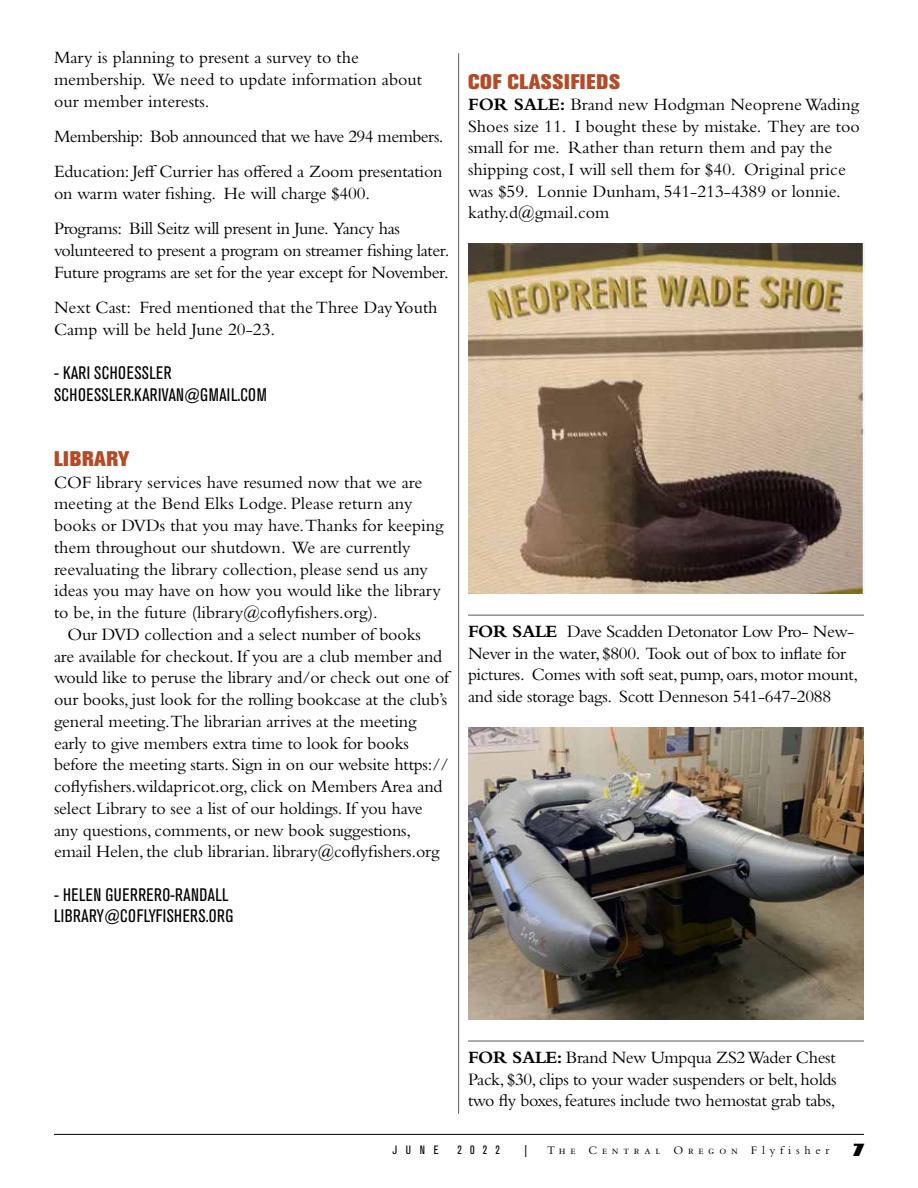
<style>
.page{position:relative;width:918px;height:1188px;background:#fff}
.page>*{position:absolute;margin:0;border:0;box-sizing:border-box;transform-origin:0 0}
.t1{font:800 21px "Akzidenz Grotesk BE";letter-spacing:.04em;color:#b64926}
.t2{font:800 21px "Akzidenz Grotesk BE";letter-spacing:.02em;color:#b64926}
.t3{font:18px/21.8px "Bembo Std";color:#000}
.t4{font:18px/21.6px "Bembo Std";letter-spacing:-.02em;color:#000}
.t5{font:18px/21.8px "Bembo Std";letter-spacing:.065em;color:#000}
.t6{font:18px/21.8px "Bembo Std";letter-spacing:.03em;color:#000}
.t7{font:condensed 18px/21.8px "Akzidenz Grotesk BE";letter-spacing:.02em;color:#000}
.t8{font:800 16.5px "Gill Sans Std";color:#000}
.t9{font:12px "Bembo Std";letter-spacing:.4em;color:#000}
.t10{font:condensed 12px "Akzidenz Grotesk BE";letter-spacing:.7em;color:#000}
.s1{font-weight:700}
</style>
<div class="page">
<hr style="left:54px;top:1134px;width:810px;height:1px;background:#000">
<hr style="left:458px;top:53px;width:1px;height:1061px;background:#58595b">
<img style="left:468px;top:243px;width:397px;height:351px">
<hr style="left:468px;top:615px;width:396px;height:1px;background:#58595b">
<img style="left:468px;top:727px;width:396px;height:293px">
<hr style="left:468px;top:1041px;width:396px;height:1px;background:#58595b">
<p class="t6" style="left:54px;top:46px;width:370px">Mary is planning to present a survey to the membership. We need to update information about our member interests.</p>
<p class="t3" style="left:54px;top:118px;width:391px;line-height:35.2px">Membership: Bob announced that we have 294 members.<br>Education: Jeff Currier has offered a Zoom presentation</p>
<p class="t4" style="left:54px;top:175px;width:347px;line-height:35.2px">on warm water fishing. He will charge $400.<br>Programs: Bill Seitz will present in June. Yancy has</p>
<p class="t5" style="left:54px;top:239px;width:397px">volunteered to present a program on streamer fishing later.<br>Future programs are set for the year except for November.</p>
<p class="t3" style="left:54px;top:296px;width:385px">Next Cast: Fred mentioned that the Three Day Youth<br>Camp will be held June 20-23.</p>
<p class="t7" style="left:54px;top:362px;width:215px">- KARI SCHOESSLER<br>SCHOESSLER.KARIVAN@GMAIL.COM</p>
<p class="t1" style="left:468px;top:69px;width:154px">COF CLASSIFIEDS</p>
<p class="t3" style="left:468px;top:93px;width:393px"><span class="s1">FOR SALE:</span> Brand new Hodgman Neoprene Wading Shoes size 11. I bought these by mistake. They are too small for me. Rather than return them and pay the shipping cost, I will sell them for $40. Original price was $59. Lonnie Dunham, 541-213-4389 or lonnie. kathy.d@gmail.com</p>
<p class="t2" style="left:54px;top:446px;width:77px">LIBRARY</p>
<p class="t3" style="left:54px;top:471px;width:391px">COF library services have resumed now that we are meeting at the Bend Elks Lodge. Please return any books or DVDs that you may have.Thanks for keeping them throughout our shutdown. We are currently reevaluating the library collection, please send us any ideas you may have on how you would like the library to be, in the future (library@coflyfishers.org).</p>
<p class="t3" style="left:54px;top:623px;width:398px;text-indent:14px">Our DVD collection and a select number of books<br>are available for checkout. If you are a club member and would like to peruse the library and/or check out one of our books, just look for the rolling bookcase at the club’s general meeting.The librarian arrives at the meeting early to give members extra time to look for books before the meeting starts. Sign in on our website https:// coflyfishers.wildapricot.org, click on Members Area and select Library to see a list of our holdings. If you have any questions, comments, or new book suggestions, email Helen, the club librarian. library@coflyfishers.org</p>
<p class="t7" style="left:54px;top:884px;width:181px">- HELEN GUERRERO-RANDALL<br>LIBRARY@COFLYFISHERS.ORG</p>
<p class="t4" style="left:468px;top:620px;width:392px"><span class="s1">FOR SALE</span> Dave Scadden Detonator Low Pro- New-Never in the water, $800. Took out of box to inflate for pictures. Comes with soft seat, pump, oars, motor mount, and side storage bags. Scott Denneson 541-647-2088</p>
<p class="t3" style="left:468px;top:1046px;width:370px;text-align:justify"><span class="s1">FOR SALE:</span> Brand New Umpqua ZS2 Wader Chest Pack, $30, clips to your wader suspenders or belt, holds two fly boxes, features include two hemostat grab tabs,</p>
<p class="t10" style="left:393px;top:1143px;width:47px">JUNE</p>
<p class="t10" style="left:458px;top:1143px;width:44px">2022</p>
<p class="t10" style="left:525px;top:1143px;width:4px">|</p>
<p class="t9" style="left:547px;top:1144px;width:284px">The Central Oregon Flyfisher</p>
<p class="t8" style="left:851px;top:1139px;width:16px">7</p>
</div>
